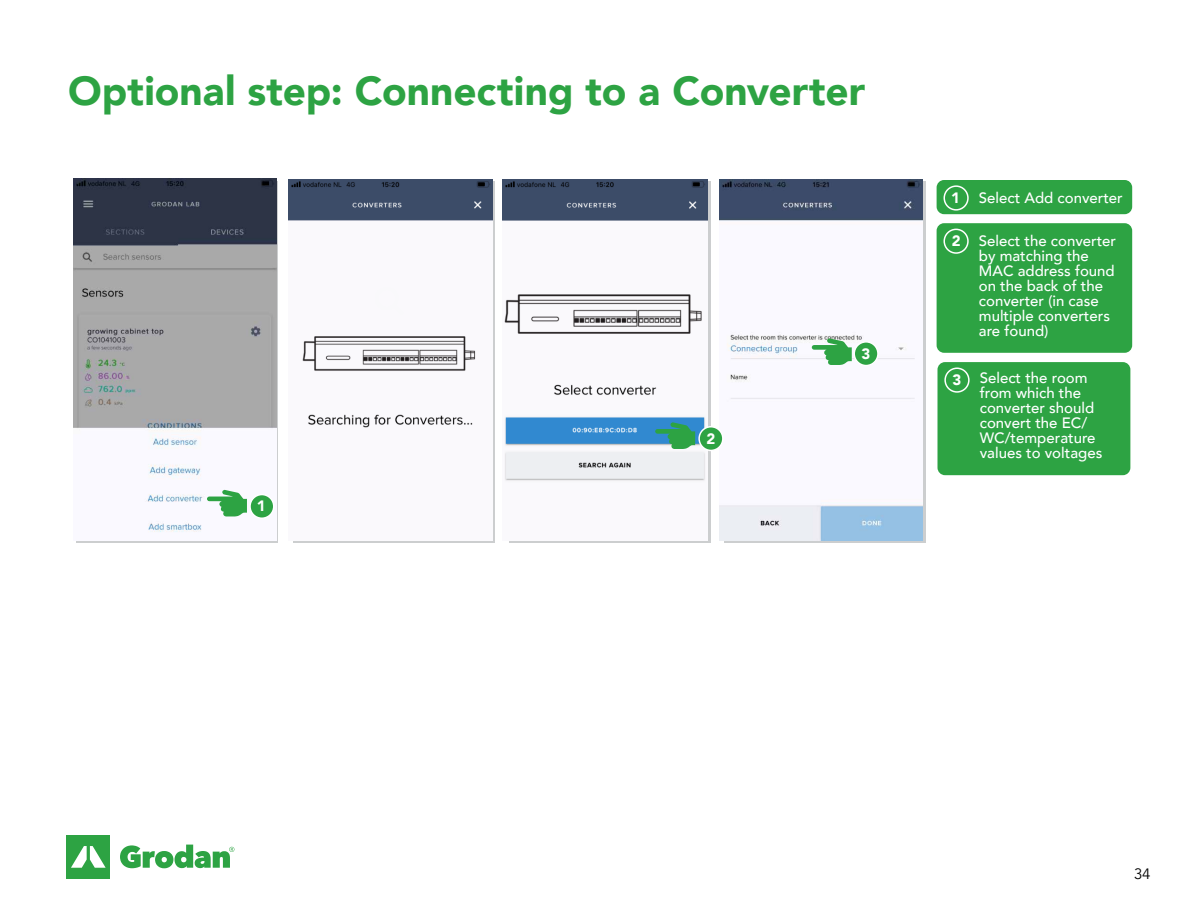
<style>
.page{position:relative;width:1188px;height:918px;background:#fff}
.page>*{position:absolute;margin:0;border:0;box-sizing:border-box;transform-origin:0 0}
.t1{font:900 40.5px "Avenir";color:#2da343}
.t2{font:500 15px/15px "Avenir";color:#fff}
.t3{font:900 15px "Avenir";color:#fff}
.t4{font:15px "Avenir";color:#000}
</style>
<div class="page">
<div style="left:67px;top:835px;width:43px;height:44px;background:#2da343"></div>
<svg style="left:71px;top:846px;width:35px;height:22px"></svg>
<svg style="left:120px;top:845px;width:114px;height:23px"></svg>
<div style="left:937px;top:180px;width:195px;height:34px;background:#2da343;border-radius:8px"></div>
<div style="left:937px;top:223px;width:195px;height:130px;background:#2da343;border-radius:8px"></div>
<div style="left:938px;top:362px;width:192px;height:113px;background:#2da343;border-radius:8px"></div>
<div style="left:944px;top:185px;width:25px;height:26px;border:2px solid #fff;border-radius:50%"></div>
<div style="left:944px;top:229px;width:25px;height:25px;border:2px solid #fff;border-radius:50%"></div>
<div style="left:944px;top:368px;width:26px;height:25px;border:2px solid #fff;border-radius:50%"></div>
<svg style="left:510px;top:182px;width:201px;height:361px;background:#d1d3d4"></svg>
<div style="left:724px;top:182px;width:202px;height:361px;background:#cccecf"></div>
<img style="left:74px;top:179px;width:202px;height:353px">
<img style="left:288px;top:179px;width:204px;height:249px">
<img style="left:503px;top:179px;width:205px;height:361px">
<img style="left:720px;top:179px;width:203px;height:362px">
<svg style="left:207px;top:490px;width:40px;height:26px"></svg>
<svg style="left:655px;top:422px;width:40px;height:27px"></svg>
<div style="left:250px;top:495px;width:24px;height:23px;background:#2da343;border-radius:50%"></div>
<div style="left:249px;top:494px;width:26px;height:25px;border:2px solid #fff;border-radius:50%"></div>
<div style="left:699px;top:427px;width:24px;height:23px;background:#2da343;border-radius:50%"></div>
<div style="left:698px;top:426px;width:26px;height:25px;border:2px solid #fff;border-radius:50%"></div>
<div style="left:854px;top:342px;width:24px;height:24px;background:#2da343;border-radius:50%"></div>
<div style="left:854px;top:341px;width:25px;height:25px;border:2px solid #fff;border-radius:50%"></div>
<svg style="left:812px;top:338px;width:40px;height:27px"></svg>
<h1 class="t1" style="left:68px;top:56px;width:799px">Optional step: Connecting to a Converter</h1>
<p class="t3" style="left:257px;top:493px;width:10px">1</p>
<p class="t3" style="left:706px;top:425px;width:10px">2</p>
<p class="t3" style="left:861px;top:341px;width:10px">3</p>
<p class="t3" style="left:951px;top:185px;width:10px">1</p>
<p class="t3" style="left:952px;top:228px;width:10px">2</p>
<p class="t3" style="left:952px;top:367px;width:10px">3</p>
<p class="t2" style="left:979px;top:189px;width:145px">Select Add converter</p>
<p class="t2" style="left:979px;top:232px;width:139px">Select the converter by matching the<br>MAC address found on the back of the converter (in case multiple converters are found)</p>
<p class="t2" style="left:980px;top:370px;width:124px">Select the room from which the converter should convert the EC/<br>WC/temperature values to voltages</p>
<p class="t4" style="left:1134px;top:865px;width:18px">34</p>
</div>
